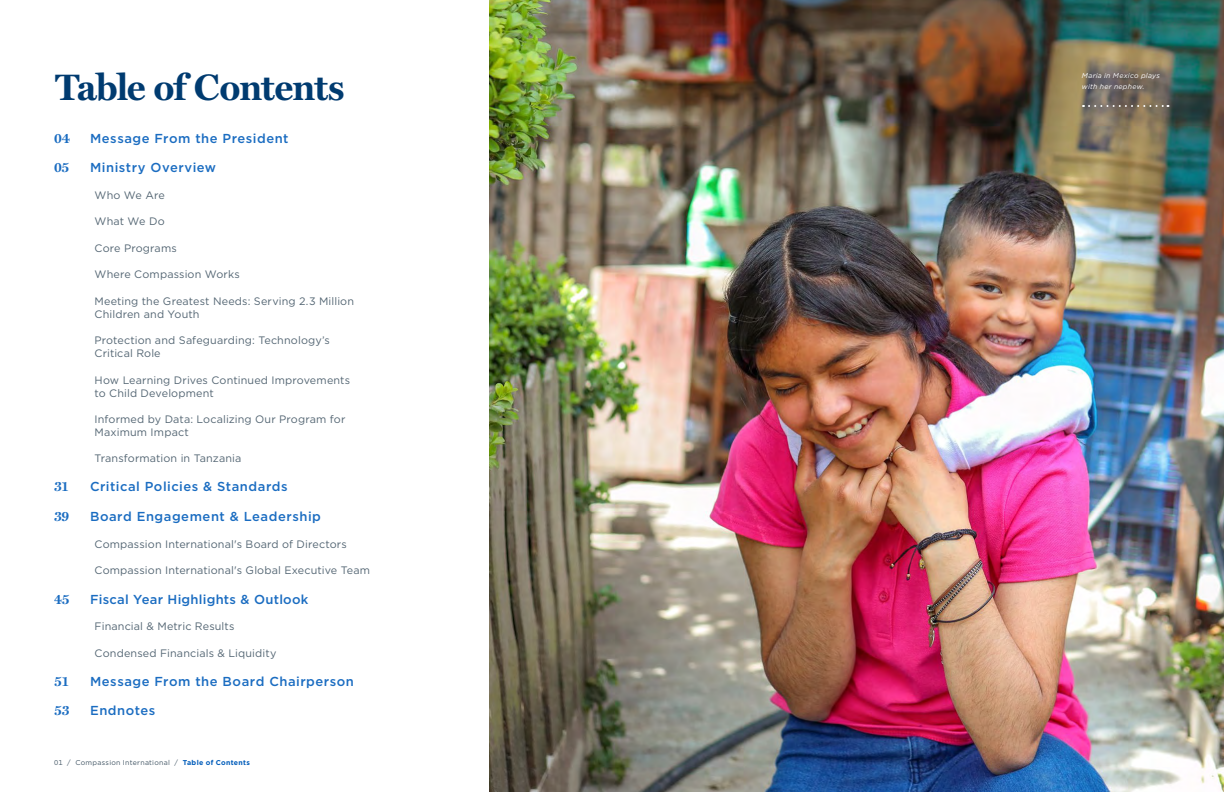
<style>
.page{position:relative;width:1224px;height:792px;background:#fff}
.page>*{position:absolute;margin:0;border:0;box-sizing:border-box;transform-origin:0 0}
.t1{font:700 37px "Miller Text";letter-spacing:-.03em;color:#003b70}
.t2{font:500 13px "Gotham";letter-spacing:.04em;color:#005cba}
.t3{font:500 13px "Gotham";letter-spacing:.02em;color:#005cba}
.t4{font:700 13px "Miller Text";letter-spacing:-.02em;color:#005cba}
.t5{font:10.8px/13px "Gotham";letter-spacing:.01em;color:#405463}
.t6{font:7px "Gotham";letter-spacing:.04em;color:#405463}
.t7{font:italic 7px/11px "Gotham";letter-spacing:.035em;color:#fff}
.s1{font-weight:700;color:#005cba}
</style>
<div class="page">
<img style="left:489px;top:0;width:735px;height:792px">
<svg style="left:1083px;top:105px;width:85px;height:2px"></svg>
<h1 class="t1" style="left:55px;top:58px;width:291px">Table of Contents</h1>
<p class="t7" style="left:1082px;top:69px;width:79px">Maria in Mexico plays with her nephew.</p>
<p class="t4" style="left:54px;top:128px;width:18px">04</p>
<p class="t2" style="left:90px;top:130px;width:200px">Message From the President</p>
<p class="t4" style="left:54px;top:158px;width:17px">05</p>
<p class="t2" style="left:90px;top:159px;width:128px">Ministry Overview</p>
<p class="t5" style="left:95px;top:188px;width:72px">Who We Are</p>
<p class="t5" style="left:95px;top:215px;width:72px">What We Do</p>
<p class="t5" style="left:95px;top:241px;width:84px">Core Programs</p>
<p class="t5" style="left:95px;top:268px;width:147px">Where Compassion Works</p>
<p class="t5" style="left:95px;top:294px;width:261px">Meeting the Greatest Needs: Serving 2.3 Million<br>Children and Youth</p>
<p class="t5" style="left:95px;top:334px;width:237px">Protection and Safeguarding: Technology’s<br>Critical Role</p>
<p class="t5" style="left:95px;top:373px;width:257px">How Learning Drives Continued Improvements to Child Development</p>
<p class="t5" style="left:95px;top:412px;width:252px">Informed by Data: Localizing Our Program for<br>Maximum Impact</p>
<p class="t5" style="left:95px;top:452px;width:148px">Transformation in Tanzania</p>
<p class="t4" style="left:54px;top:477px;width:16px">31</p>
<p class="t2" style="left:90px;top:478px;width:199px">Critical Policies &amp; Standards</p>
<p class="t4" style="left:54px;top:506px;width:17px">39</p>
<p class="t2" style="left:90px;top:508px;width:232px">Board Engagement &amp; Leadership</p>
<p class="t5" style="left:95px;top:537px;width:254px">Compassion International's Board of Directors</p>
<p class="t5" style="left:95px;top:564px;width:277px">Compassion International's Global Executive Team</p>
<p class="t4" style="left:54px;top:589px;width:17px">45</p>
<p class="t3" style="left:90px;top:591px;width:220px">Fiscal Year Highlights &amp; Outlook</p>
<p class="t5" style="left:95px;top:620px;width:141px">Financial &amp; Metric Results</p>
<p class="t5" style="left:95px;top:646px;width:183px">Condensed Financials &amp; Liquidity</p>
<p class="t4" style="left:54px;top:671px;width:17px">51</p>
<p class="t2" style="left:90px;top:673px;width:265px">Message From the Board Chairperson</p>
<p class="t4" style="left:54px;top:700px;width:17px">53</p>
<p class="t2" style="left:90px;top:702px;width:67px">Endnotes</p>
<p class="t6" style="left:54px;top:758px;width:197px">01 / Compassion International / <span class="s1">Table of Contents</span></p>
</div>
